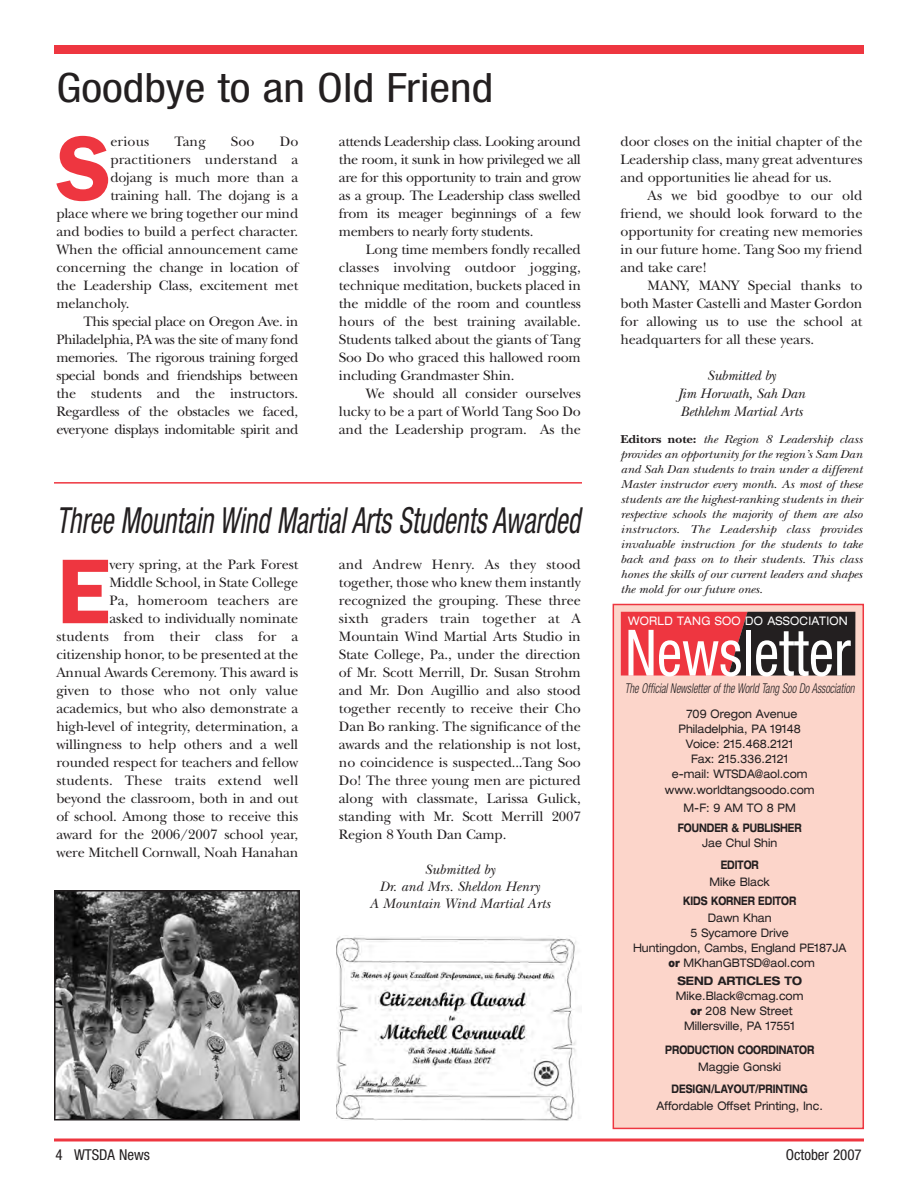
<style>
.page{position:relative;width:918px;height:1188px;background:#fff}
.page>*{position:absolute;margin:0;border:0;box-sizing:border-box;transform-origin:0 0}
.t1{font:600 95.1px "Franklin Gothic Itc T";color:#ee3640}
.t2{font:condensed 64.05px "Helvetica Neue";color:#fff;scale:.89 1}
.t3{font:condensed 40.5px "Helvetica Neue";color:#231f20;scale:1.15 1}
.t4{font:italic condensed 36px "Helvetica Neue";color:#231f20;scale:.75 1}
.t5{font:condensed 15px "Helvetica Neue";color:#231f20}
.t6{font:14.25px/18px "New Baskerville";letter-spacing:-.01em;color:#231f20;text-align:justify}
.t7{font:14.25px "New Baskerville";letter-spacing:-.03em;color:#231f20}
.t8{font:italic 14.25px/17.2px "New Baskerville";color:#231f20;text-align:center}
.t9{font:14.25px "New Baskerville";letter-spacing:.01em;color:#231f20}
.t10{font:italic 300 condensed 13.5px "Helvetica Neue";color:#231f20;scale:.79 1}
.t11{font:italic 12px/15px "New Baskerville";letter-spacing:-.01em;color:#231f20;text-align:justify;scale:1.1 1}
.t12{font:expanded 11.85px/15.1px "Helvetica Neue";color:#231f20;text-align:center;scale:.89 1}
.t13{font:700 expanded 11.85px "Helvetica Neue";color:#231f20;scale:.71 1}
.t14{font:expanded 11.85px "Helvetica Neue";letter-spacing:.025em;color:#fff;scale:.89 1}
.t15{font:700 expanded 11.85px "Helvetica Neue";color:#231f20;scale:.89 1}
.s1{font-weight:700;font-style:normal}
.s2{font-weight:900;font-stretch:normal}
</style>
<div class="page">
<div style="left:54px;top:45px;width:810px;height:9px;background:#ee3640"></div>
<svg style="left:54px;top:1138px;width:810px;height:4px;background:#f2686f"></svg>
<div style="left:614px;top:605px;width:249px;height:523px;background:#fcd5ca"></div>
<div style="left:613px;top:604px;width:251px;height:525px;border:2px solid #ee3640"></div>
<svg style="left:621px;top:612px;width:234px;height:64px;background:#8a2c31"></svg>
<img style="left:57px;top:893px;width:240px;height:224px">
<div style="left:54px;top:890px;width:246px;height:230px;border:2px solid #231f20"></div>
<img style="left:336px;top:936px;width:240px;height:184px">
<hr style="left:54px;top:482px;width:528px;height:2px;background:#ee3640">
<h3 class="t3" style="left:56px;top:73px;width:382px">Goodbye to an Old Friend</h3>
<h1 class="t1" style="left:56px;top:112px;width:57px">S</h1>
<p class="t6" style="left:110px;top:134px;width:40px">erious</p>
<p class="t6" style="left:174px;top:134px;width:33px">Tang</p>
<p class="t6" style="left:231px;top:134px;width:25px">Soo</p>
<p class="t6" style="left:280px;top:134px;width:20px">Do</p>
<p class="t6" style="left:339px;top:134px;width:243px">attends Leadership class. Looking around the room, it sunk in how privileged we all are for this opportunity to train and grow as a group. The Leadership class swelled from its meager beginnings of a few members to nearly forty students.</p>
<p class="t6" style="left:339px;top:242px;width:243px;text-indent:27px">Long time members fondly recalled classes involving outdoor jogging, technique meditation, buckets placed in the middle of the room and countless hours of the best training available.<br>Students talked about the giants of Tang Soo Do who graced this hallowed room including Grandmaster Shin.</p>
<p class="t6" style="left:339px;top:386px;width:243px;text-indent:27px">We should all consider ourselves lucky to be a part of World Tang Soo Do and the Leadership program. As the</p>
<p class="t9" style="left:110px;top:155px;width:189px">practitioners understand a</p>
<p class="t6" style="left:110px;top:170px;width:189px">dojang is much more than a</p>
<p class="t6" style="left:110px;top:188px;width:189px">training hall. The dojang is a</p>
<p class="t6" style="left:56px;top:206px;width:243px">place where we bring together our mind</p>
<p class="t6" style="left:56px;top:224px;width:243px">and bodies to build a perfect character.</p>
<p class="t6" style="left:56px;top:242px;width:243px">When the official announcement came</p>
<p class="t6" style="left:56px;top:260px;width:243px">concerning the change in location of</p>
<p class="t6" style="left:56px;top:278px;width:243px">the Leadership Class, excitement met</p>
<p class="t6" style="left:56px;top:296px;width:75px">melancholy.</p>
<p class="t7" style="left:83px;top:317px;width:216px">This special place on Oregon Ave. in</p>
<p class="t7" style="left:56px;top:335px;width:244px">Philadelphia, PA was the site of many fond</p>
<p class="t7" style="left:56px;top:353px;width:243px">memories. The rigorous training forged</p>
<p class="t7" style="left:56px;top:371px;width:243px">special bonds and friendships between</p>
<p class="t6" style="left:56px;top:386px;width:243px">the students and the instructors.</p>
<p class="t6" style="left:56px;top:404px;width:243px">Regardless of the obstacles we faced,</p>
<p class="t7" style="left:56px;top:425px;width:243px">everyone displays indomitable spirit and</p>
<h3 class="t4" style="left:56px;top:508px;width:700px">Three Mountain Wind Martial Arts Students Awarded</h3>
<h1 class="t1" style="left:56px;top:535px;width:56px">E</h1>
<p class="t6" style="left:56px;top:557px;width:243px;text-align:right">very spring, at the Park Forest<br>Middle School, in State College<br>Pa, homeroom teachers are<br>asked to individually nominate students from their class for a citizenship honor, to be presented at the Annual Awards Ceremony. This award is given to those who not only value academics, but who also demonstrate a high-level of integrity, determination, a willingness to help others and a well rounded respect for teachers and fellow students. These traits extend well beyond the classroom, both in and out of school. Among those to receive this award for the 2006/2007 school year, were Mitchell Cornwall, Noah Hanahan</p>
<p class="t6" style="left:339px;top:557px;width:243px">and Andrew Henry. As they stood together, those who knew them instantly recognized the grouping. These three sixth graders train together at A Mountain Wind Martial Arts Studio in State College, Pa., under the direction of Mr. Scott Merrill, Dr. Susan Strohm and Mr. Don Augillio and also stood together recently to receive their Cho Dan Bo ranking. The significance of the awards and the relationship is not lost, no coincidence is suspected...Tang Soo Do! The three young men are pictured along with classmate, Larissa Gulick, standing with Mr. Scott Merrill 2007<br>Region 8 Youth Dan Camp.</p>
<p class="t8" style="left:369px;top:862px;width:182px">Submitted by<br>Dr. and Mrs. Sheldon Henry<br>A Mountain Wind Martial Arts</p>
<p class="t6" style="left:621px;top:134px;width:243px">door closes on the initial chapter of the Leadership class, many great adventures and opportunities lie ahead for us.</p>
<p class="t6" style="left:621px;top:188px;width:243px;text-indent:27px">As we bid goodbye to our old friend, we should look forward to the opportunity for creating new memories in our future home. Tang Soo my friend and take care!</p>
<p class="t6" style="left:621px;top:278px;width:243px;text-indent:27px">MANY, MANY Special thanks to both Master Castelli and Master Gordon for allowing us to use the school at headquarters for all these years.</p>
<p class="t8" style="left:678px;top:368px;width:129px;line-height:18px">Submitted by<br>Jim Horwath, Sah Dan<br>Bethlehm Martial Arts</p>
<p class="t11" style="left:621px;top:433px;width:221px"><span class="s1">Editors note:</span> the Region 8 Leadership class provides an opportunity for the region’s Sam Dan and Sah Dan students to train under a different Master instructor every month. As most of these students are the highest-ranking students in their respective schools the majority of them are also instructors. The Leadership class provides invaluable instruction for the students to take back and pass on to their students. This class hones the skills of our current leaders and shapes the mold for our future ones.</p>
<p class="t14" style="left:628px;top:617px;width:248px">WORLD TANG SOO DO ASSOCIATION</p>
<h2 class="t2" style="left:625px;top:630px;width:255px">Newsletter</h2>
<p class="t10" style="left:625px;top:684px;width:292px">The Official Newsletter of the World Tang Soo Do Association</p>
<p class="t12" style="left:665px;top:707px;width:170px">709 Oregon Avenue<br>Philadelphia, PA 19148<br>Voice: 215.468.2121<br>Fax: 215.336.2121<br>e-mail: WTSDA@aol.com www.worldtangsoodo.com</p>
<p class="t12" style="left:684px;top:801px;width:128px">M-F: 9 AM TO 8 PM</p>
<p class="t13" style="left:678px;top:824px;width:176px">FOUNDER &amp; PUBLISHER</p>
<p class="t12" style="left:702px;top:837px;width:86px">Jae Chul Shin</p>
<p class="t13" style="left:721px;top:861px;width:55px">EDITOR</p>
<p class="t12" style="left:710px;top:876px;width:69px">Mike Black</p>
<p class="t13" style="left:683px;top:896px;width:161px">KIDS KORNER EDITOR</p>
<p class="t12" style="left:633px;top:911px;width:241px">Dawn Khan<br>5 Sycamore Drive<br>Huntingdon, Cambs, England PE187JA <span class="s2">or</span> MKhanGBTSD@aol.com</p>
<p class="t15" style="left:677px;top:977px;width:141px">SEND ARTICLES TO</p>
<p class="t12" style="left:676px;top:990px;width:145px">Mike.Black@cmag.com <span class="s2">or</span> 208 New Street<br>Millersville, PA 17551</p>
<p class="t13" style="left:665px;top:1046px;width:211px">PRODUCTION COORDINATOR</p>
<p class="t12" style="left:698px;top:1060px;width:95px">Maggie Gonski</p>
<p class="t13" style="left:672px;top:1084px;width:193px">DESIGN/LAYOUT/PRINTING</p>
<p class="t12" style="left:657px;top:1099px;width:188px">Affordable Offset Printing, Inc.</p>
<p class="t5" style="left:56px;top:1149px;width:96px">4 WTSDA News</p>
<p class="t5" style="left:786px;top:1149px;width:78px">October 2007</p>
</div>
